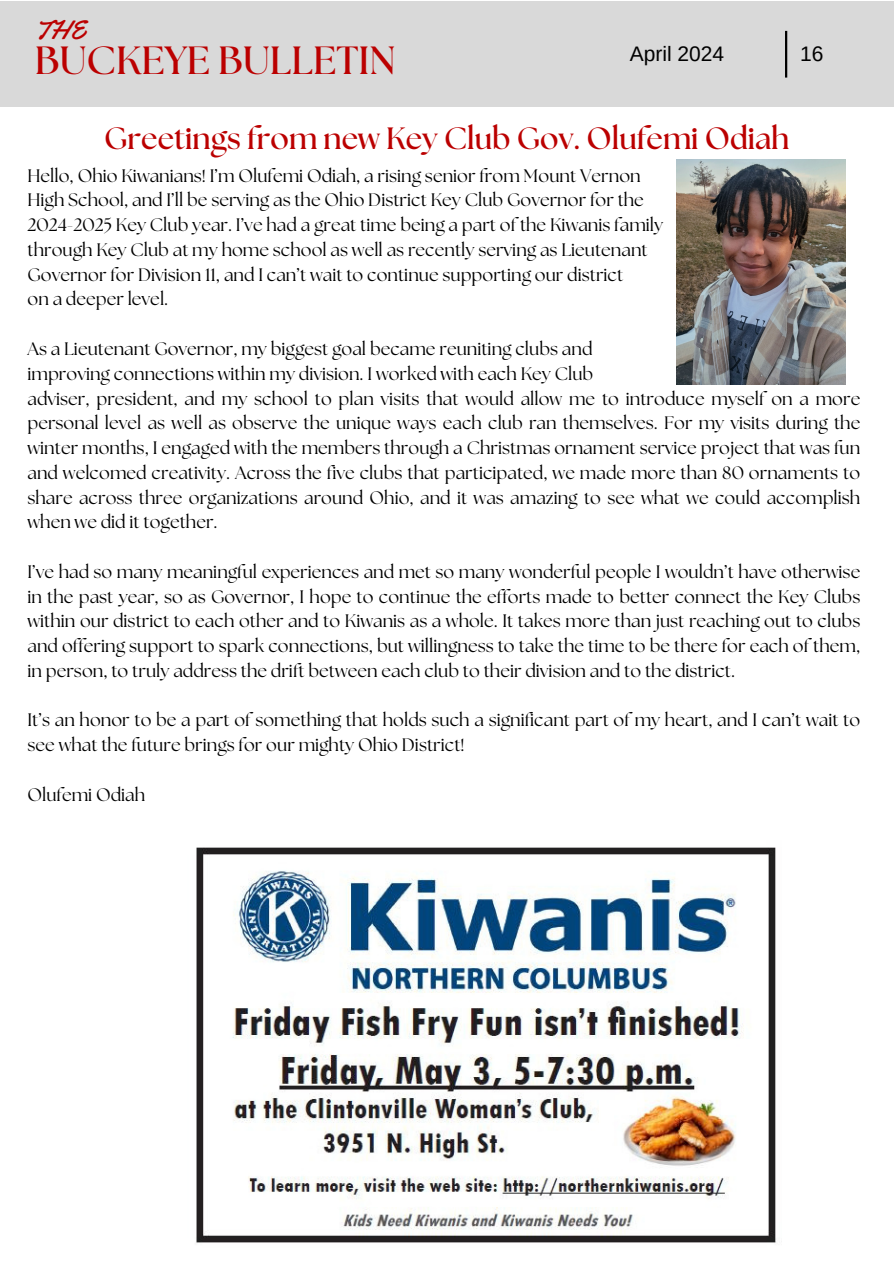
<style>
.page{position:relative;width:894px;height:1264px;background:#fff}
.page>*{position:absolute;margin:0;border:0;box-sizing:border-box;transform-origin:0 0}
.t1{font:700 39.3px "The Seasons";color:#b00}
.t2{font:700 30.75px "The Seasons";color:#b00}
.t3{font:26.4px "Yellowtail";color:#b00}
.t4{font:21px "Arimo";color:#000}
.t5{font:18px/24.8px "The Seasons";color:#000}
</style>
<div class="page">
<div style="left:0;top:2px;width:893px;height:105px;background:#d9d9d9"></div>
<hr style="left:784px;top:31px;width:3px;height:47px;background:#000">
<img style="left:196px;top:847px;width:580px;height:396px">
<img style="left:676px;top:159px;width:169px;height:225px">
<h3 class="t3" style="left:35px;top:13px;width:52px">THE</h3>
<h1 class="t1" style="left:35px;top:42px;width:362px">BUCKEYE BULLETIN</h1>
<p class="t4" style="left:629px;top:42px;width:96px">April 2024</p>
<p class="t4" style="left:800px;top:42px;width:25px">16</p>
<h2 class="t2" style="left:104px;top:124px;width:686px">Greetings from new Key Club Gov. Olufemi Odiah</h2>
<p class="t5" style="left:27px;top:164px;width:637px">Hello, Ohio Kiwanians! I’m Olufemi Odiah, a rising senior from Mount Vernon High School, and I’ll be serving as the Ohio District Key Club Governor for the 2024-2025 Key Club year. I’ve had a great time being a part of the Kiwanis family through Key Club at my home school as well as recently serving as Lieutenant Governor for Division 11, and I can’t wait to continue supporting our district<br>on a deeper level.</p>
<p class="t5" style="left:27px;top:337px;width:834px">As a Lieutenant Governor, my biggest goal became reuniting clubs and<br>improving connections within my division. I worked with each Key Club<br>adviser, president, and my school to plan visits that would allow me to introduce myself on a more personal level as well as observe the unique ways each club ran themselves. For my visits during the winter months, I engaged with the members through a Christmas ornament service project that was fun and welcomed creativity. Across the five clubs that participated, we made more than 80 ornaments to share across three organizations around Ohio, and it was amazing to see what we could accomplish when we did it together.</p>
<p class="t5" style="left:27px;top:560px;width:834px;text-align:justify">I’ve had so many meaningful experiences and met so many wonderful people I wouldn’t have otherwise in the past year, so as Governor, I hope to continue the efforts made to better connect the Key Clubs within our district to each other and to Kiwanis as a whole. It takes more than just reaching out to clubs and offering support to spark connections, but willingness to take the time to be there for each of them, in person, to truly address the drift between each club to their division and to the district.</p>
<p class="t5" style="left:27px;top:709px;width:834px">It’s an honor to be a part of something that holds such a significant part of my heart, and I can’t wait to see what the future brings for our mighty Ohio District!</p>
<p class="t5" style="left:27px;top:783px;width:119px">Olufemi Odiah</p>
</div>
